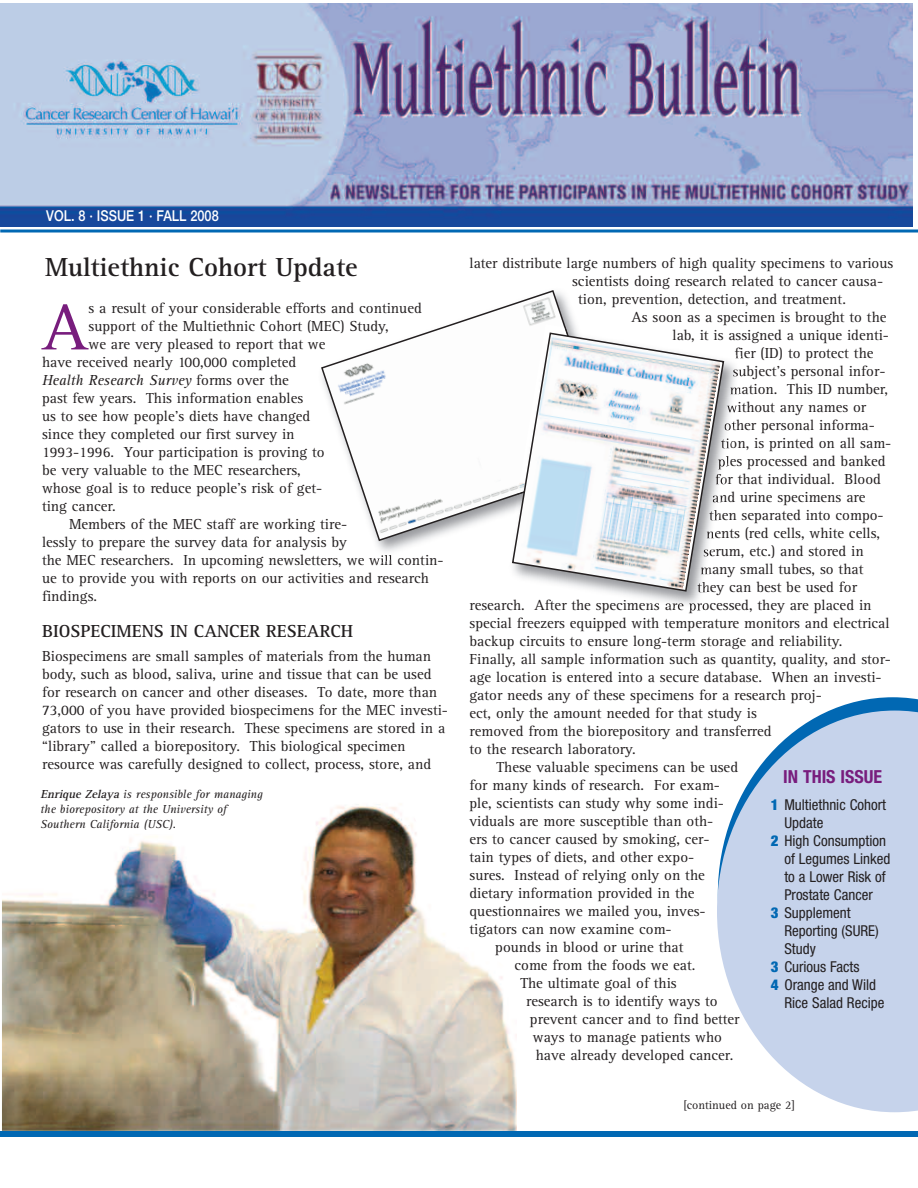
<style>
.page{position:relative;width:918px;height:1188px;background:#fff}
.page>*{position:absolute;margin:0;border:0;box-sizing:border-box;transform-origin:0 0}
.t1{font:66.75px "Rotis Serif";color:#781d7d}
.t2{font:700 27px "Rotis Serif";color:#231f20}
.t3{font:700 18px "Rotis Serif";color:#231f20}
.t4{font:700 condensed 18px "Helvetica Neue";color:#781d7d}
.t5{font:15px/18px "Rotis Serif";color:#231f20}
.t6{font:condensed 15px "Helvetica Neue";color:#231f20}
.t7{font:italic 15px "Rotis Serif";color:#231f20}
.t8{font:500 15px "Helvetica Neue";color:#fff;scale:.85 1}
.t9{font:italic 12px/15px "Rotis Serif";color:#231f20}
.t10{font:12px "Rotis Serif";color:#231f20}
.s1{font-style:normal}
.s2{font-weight:700}
.s3{font-weight:900;color:#0168b3}
</style>
<div class="page">
<svg style="left:828px;top:697px;width:90px;height:14px"></svg>
<hr style="left:0;top:230px;width:918px;height:3px;background:#0168b3">
<img style="left:0;top:3px;width:913px;height:224px">
<svg style="left:717px;top:711px;width:201px;height:401px;fill:#c6d3eb"></svg>
<svg style="left:321px;top:290px;width:254px;height:252px"></svg>
<img style="left:504px;top:331px;width:240px;height:280px">
<img style="left:518px;top:324px;width:91px;height:8px">
<svg style="left:735px;top:355px;width:10px;height:4px"></svg>
<svg style="left:733px;top:369px;width:10px;height:8px"></svg>
<svg style="left:730px;top:387px;width:10px;height:7px"></svg>
<svg style="left:727px;top:406px;width:10px;height:7px"></svg>
<svg style="left:725px;top:421px;width:10px;height:10px"></svg>
<svg style="left:725px;top:438px;width:7px;height:11px"></svg>
<img style="left:725px;top:456px;width:4px;height:14px">
<svg style="left:511px;top:332px;width:214px;height:261px"></svg>
<img style="left:2px;top:804px;width:514px;height:327px">
<div style="left:0;top:1131px;width:918px;height:6px;background:#0168b3"></div>
<p class="t8" style="left:46px;top:210px;width:204px">VOL. 8 · ISSUE 1 · FALL 2008</p>
<h2 class="t2" style="left:45px;top:258px;width:314px">Multiethnic Cohort Update</h2>
<h1 class="t1" style="left:42px;top:305px;width:47px">A</h1>
<p class="t5" style="left:89px;top:301px;width:335px">s a result of your considerable efforts and continued</p>
<p class="t5" style="left:89px;top:319px;width:302px">support of the Multiethnic Cohort (MEC) Study,</p>
<p class="t5" style="left:89px;top:337px;width:238px">we are very pleased to report that we</p>
<p class="t5" style="left:42px;top:355px;width:256px">have received nearly 100,000 completed</p>
<p class="t7" style="left:42px;top:375px;width:248px">Health Research Survey <span class="s1">forms over the</span></p>
<p class="t5" style="left:42px;top:391px;width:263px">past few years. This information enables</p>
<p class="t5" style="left:42px;top:409px;width:270px">us to see how people’s diets have changed</p>
<p class="t5" style="left:42px;top:427px;width:254px">since they completed our first survey in</p>
<p class="t5" style="left:42px;top:445px;width:284px">1993-1996. Your participation is proving to</p>
<p class="t5" style="left:42px;top:463px;width:260px">be very valuable to the MEC researchers,</p>
<p class="t5" style="left:42px;top:481px;width:282px">whose goal is to reduce people’s risk of get-</p>
<p class="t5" style="left:42px;top:499px;width:75px">ting cancer.</p>
<p class="t5" style="left:69px;top:517px;width:280px">Members of the MEC staff are working tire-</p>
<p class="t5" style="left:42px;top:535px;width:306px">lessly to prepare the survey data for analysis by</p>
<p class="t5" style="left:42px;top:553px;width:403px">the MEC researchers. In upcoming newsletters, we will contin-</p>
<p class="t5" style="left:42px;top:571px;width:388px">ue to provide you with reports on our activities and research</p>
<p class="t5" style="left:42px;top:589px;width:57px">findings.</p>
<p class="t3" style="left:42px;top:625px;width:312px">BIOSPECIMENS IN CANCER RESEARCH</p>
<p class="t5" style="left:42px;top:649px;width:408px">Biospecimens are small samples of materials from the human body, such as blood, saliva, urine and tissue that can be used for research on cancer and other diseases. To date, more than 73,000 of you have provided biospecimens for the MEC investi&shy;gators to use in their research. These specimens are stored in a “library” called a biorepository. This biological specimen resource was carefully designed to collect, process, store, and</p>
<p class="t9" style="left:40px;top:788px;width:224px"><span class="s2">Enrique Zelaya</span> is responsible for managing the biorepository at the University of<br>Southern California (USC).</p>
<p class="t5" style="left:470px;top:256px;width:425px">later distribute large numbers of high quality specimens to various</p>
<p class="t5" style="left:572px;top:274px;width:312px">scientists doing research related to cancer causa-</p>
<p class="t5" style="left:578px;top:292px;width:269px">tion, prevention, detection, and treatment.</p>
<p class="t5" style="left:632px;top:310px;width:256px">As soon as a specimen is brought to the</p>
<p class="t5" style="left:673px;top:328px;width:218px">lab, it is assigned a unique identi-</p>
<p class="t5" style="left:735px;top:346px;width:140px">fier (ID) to protect the</p>
<p class="t5" style="left:733px;top:364px;width:154px">subject’s personal infor-</p>
<p class="t5" style="left:730px;top:382px;width:160px">mation. This ID number,</p>
<p class="t5" style="left:727px;top:400px;width:141px">without any names or</p>
<p class="t5" style="left:724px;top:418px;width:153px">other personal informa-</p>
<p class="t5" style="left:721px;top:436px;width:172px">tion, is printed on all sam-</p>
<p class="t5" style="left:718px;top:454px;width:169px">ples processed and banked</p>
<p class="t5" style="left:715px;top:472px;width:168px">for that individual. Blood</p>
<p class="t5" style="left:712px;top:490px;width:155px">and urine specimens are</p>
<p class="t5" style="left:709px;top:508px;width:176px">then separated into compo-</p>
<p class="t5" style="left:706px;top:526px;width:176px">nents (red cells, white cells,</p>
<p class="t5" style="left:703px;top:544px;width:162px">serum, etc.) and stored in</p>
<p class="t5" style="left:700px;top:562px;width:165px">many small tubes, so that</p>
<p class="t5" style="left:697px;top:580px;width:161px">they can best be used for</p>
<p class="t5" style="left:470px;top:598px;width:403px">research. After the specimens are processed, they are placed in</p>
<p class="t5" style="left:470px;top:616px;width:422px">special freezers equipped with temperature monitors and electrical</p>
<p class="t5" style="left:470px;top:634px;width:374px">backup circuits to ensure long-term storage and reliability.</p>
<p class="t5" style="left:470px;top:652px;width:423px">Finally, all sample information such as quantity, quality, and stor-</p>
<p class="t5" style="left:470px;top:670px;width:414px">age location is entered into a secure database. When an investi-</p>
<p class="t5" style="left:470px;top:688px;width:354px">gator needs any of these specimens for a research proj-</p>
<p class="t5" style="left:470px;top:706px;width:289px">ect, only the amount needed for that study is</p>
<p class="t5" style="left:470px;top:724px;width:304px">removed from the biorepository and transferred</p>
<p class="t5" style="left:470px;top:742px;width:168px">to the research laboratory.</p>
<p class="t5" style="left:497px;top:760px;width:243px">These valuable specimens can be used</p>
<p class="t5" style="left:470px;top:778px;width:252px">for many kinds of research. For exam-</p>
<p class="t5" style="left:470px;top:796px;width:256px">ple, scientists can study why some indi-</p>
<p class="t5" style="left:470px;top:814px;width:245px">viduals are more susceptible than oth-</p>
<p class="t5" style="left:470px;top:832px;width:242px">ers to cancer caused by smoking, cer-</p>
<p class="t5" style="left:470px;top:850px;width:226px">tain types of diets, and other expo-</p>
<p class="t5" style="left:470px;top:868px;width:237px">sures. Instead of relying only on the</p>
<p class="t5" style="left:470px;top:886px;width:226px">dietary information provided in the</p>
<p class="t5" style="left:470px;top:904px;width:238px">questionnaires we mailed you, inves-</p>
<p class="t5" style="left:470px;top:922px;width:204px">tigators can now examine com-</p>
<p class="t5" style="left:495px;top:940px;width:190px">pounds in blood or urine that</p>
<p class="t5" style="left:515px;top:958px;width:183px">come from the foods we eat.</p>
<p class="t5" style="left:520px;top:976px;width:158px">The ultimate goal of this</p>
<p class="t5" style="left:526px;top:994px;width:193px">research is to identify ways to</p>
<p class="t5" style="left:530px;top:1012px;width:211px">prevent cancer and to find better</p>
<p class="t5" style="left:533px;top:1030px;width:191px">ways to manage patients who</p>
<p class="t5" style="left:536px;top:1048px;width:199px">have already developed cancer.</p>
<p class="t4" style="left:783px;top:770px;width:100px">IN THIS ISSUE</p>
<p class="t6" style="left:771px;top:799px;width:117px"><span class="s3">1</span> Multiethnic Cohort</p>
<p class="t6" style="left:784px;top:817px;width:41px">Update</p>
<p class="t6" style="left:771px;top:835px;width:117px"><span class="s3">2</span> High Consumption</p>
<p class="t6" style="left:784px;top:853px;width:108px">of Legumes Linked</p>
<p class="t6" style="left:784px;top:871px;width:103px">to a Lower Risk of</p>
<p class="t6" style="left:784px;top:889px;width:90px">Prostate Cancer</p>
<p class="t6" style="left:771px;top:907px;width:81px"><span class="s3">3</span> Supplement</p>
<p class="t6" style="left:784px;top:925px;width:96px">Reporting (SURE)</p>
<p class="t6" style="left:784px;top:943px;width:33px">Study</p>
<p class="t6" style="left:771px;top:961px;width:90px"><span class="s3">3</span> Curious Facts</p>
<p class="t6" style="left:771px;top:979px;width:107px"><span class="s3">4</span> Orange and Wild</p>
<p class="t6" style="left:784px;top:997px;width:102px">Rice Salad Recipe</p>
<p class="t10" style="left:683px;top:1101px;width:113px">[continued on page 2]</p>
</div>
